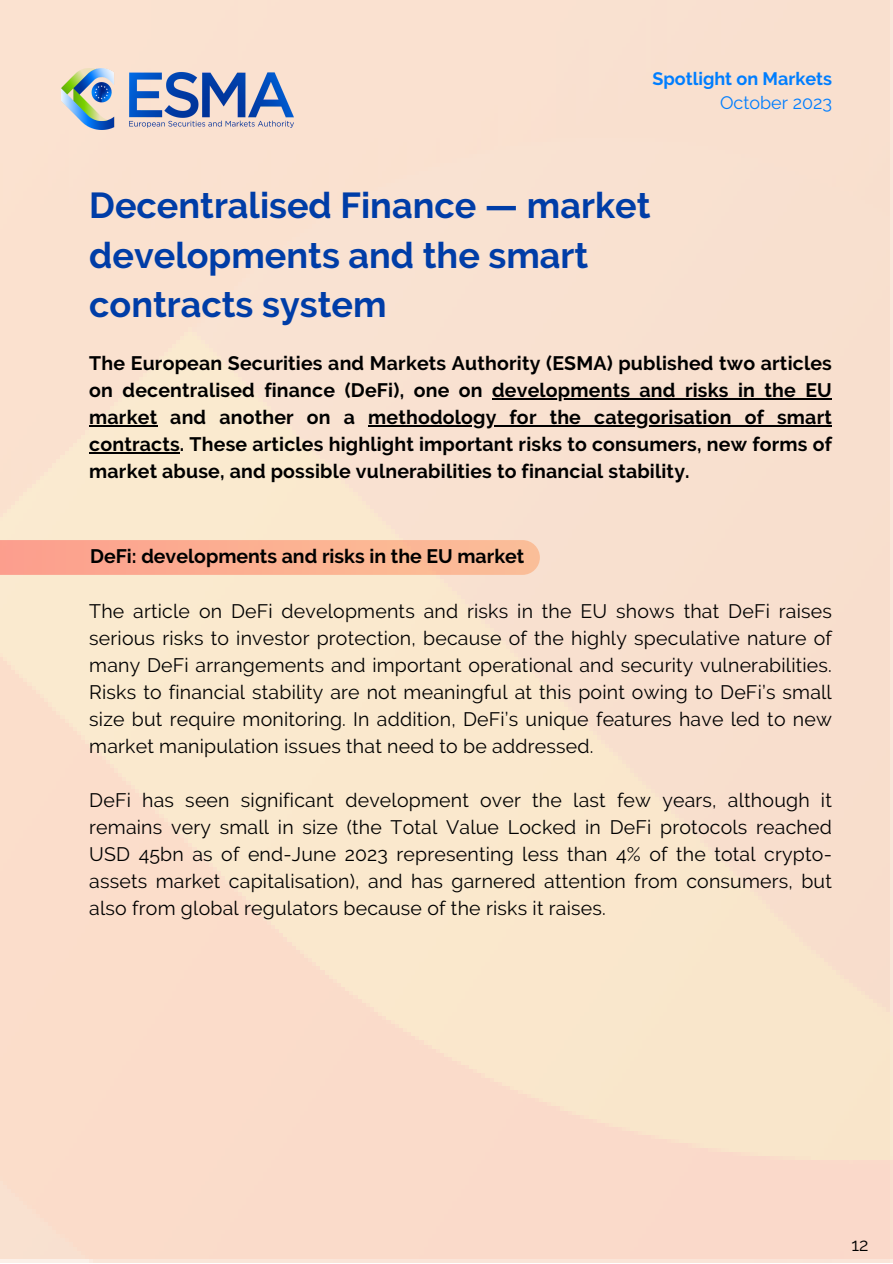
<style>
.page{position:relative;width:893px;height:1264px;background:#fff}
.page>*{position:absolute;margin:0;border:0;box-sizing:border-box;transform-origin:0 0}
.t1{font:700 36px/49.5px "Raleway";color:#003da7}
.t2{font:19.5px/27px "Raleway";letter-spacing:.01em;color:#000;text-align:justify}
.t3{font:700 19.5px/27px "Raleway";letter-spacing:.01em;color:#000;text-align:justify}
.t4{font:700 18px "Raleway";color:#007eff}
.t5{font:18px "Raleway";color:#007eff}
.t6{font:18px "Raleway";color:#000}
</style>
<div class="page">
<div style="left:0;top:0;width:892px;height:1262px;background:#fae1ce"></div>
<img style="left:62px;top:68px;width:231px;height:61px">
<hr style="left:492px;top:398px;width:340px;height:1px;background:#000">
<hr style="left:89px;top:425px;width:68px;height:1px;background:#000">
<hr style="left:368px;top:425px;width:464px;height:1px;background:#000">
<hr style="left:89px;top:452px;width:91px;height:1px;background:#000">
<svg style="left:0;top:540px;width:540px;height:35px"></svg>
<p class="t4" style="left:652px;top:68px;width:181px">Spotlight on Markets</p>
<p class="t1" style="left:89px;top:181px;width:562px">Decentralised Finance — market developments and the smart</p>
<p class="t1" style="left:89px;top:280px;width:299px">contracts system</p>
<p class="t5" style="left:720px;top:92px;width:114px">October 2023</p>
<p class="t3" style="left:89px;top:349px;width:744px">The European Securities and Markets Authority (ESMA) published two articles on decentralised finance (DeFi), one on developments and risks in the EU market and another on a methodology for the categorisation of smart contracts. These articles highlight important risks to consumers, new forms of market abuse, and possible vulnerabilities to financial stability.</p>
<p class="t3" style="left:90px;top:542px;width:435px">DeFi: developments and risks in the EU market</p>
<p class="t2" style="left:89px;top:597px;width:744px">The article on DeFi developments and risks in the EU shows that DeFi raises serious risks to investor protection, because of the highly speculative nature of many DeFi arrangements and important operational and security vulnerabilities.<br>Risks to financial stability are not meaningful at this point owing to DeFi’s small size but require monitoring. In addition, DeFi’s unique features have led to new market manipulation issues that need to be addressed.</p>
<p class="t2" style="left:89px;top:786px;width:744px">DeFi has seen significant development over the last few years, although it remains very small in size (the Total Value Locked in DeFi protocols reached USD 45bn as of end-June 2023 representing less than 4% of the total crypto&shy;assets market capitalisation), and has garnered attention from consumers, but also from global regulators because of the risks it raises.</p>
<p class="t6" style="left:851px;top:1233px;width:19px">12</p>
</div>
